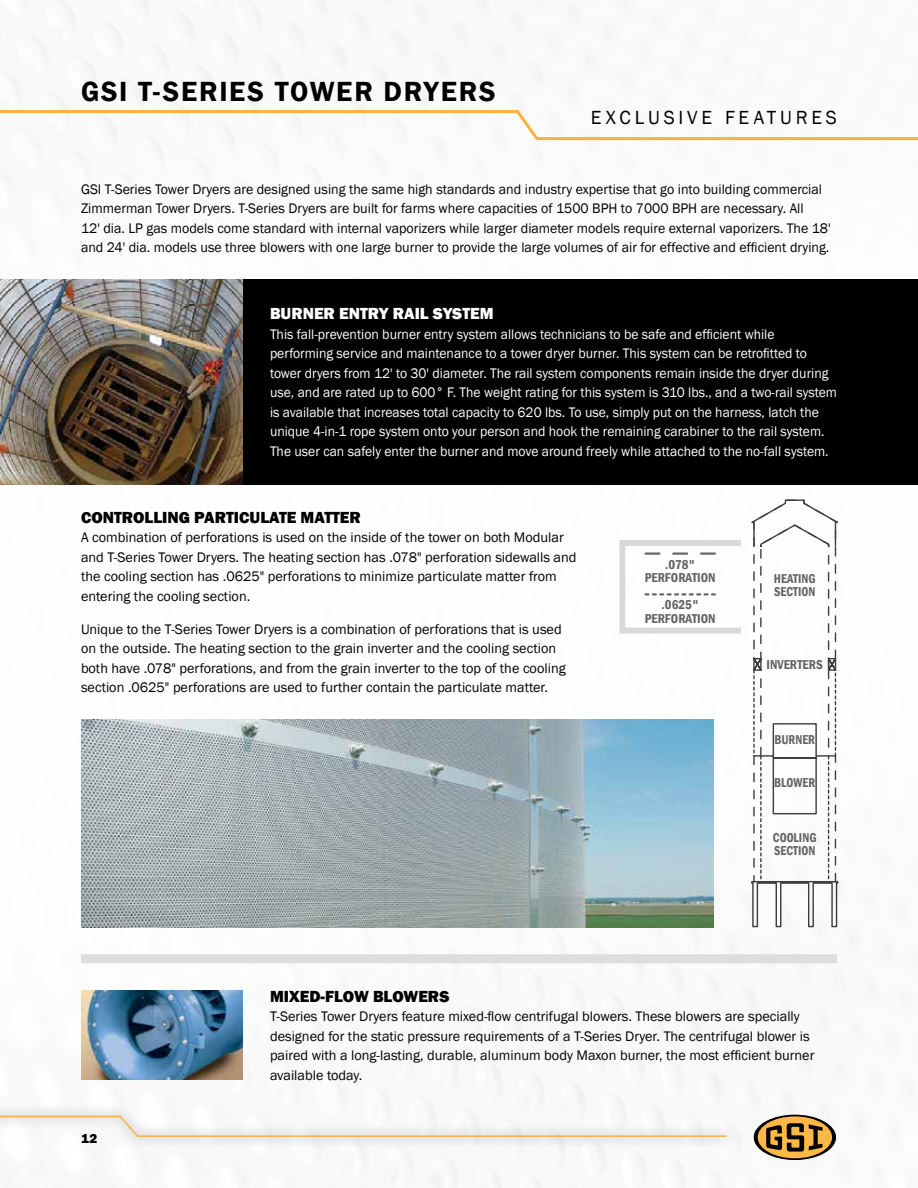
<style>
.page{position:relative;width:918px;height:1188px;background:#fff}
.page>*{position:absolute;margin:0;border:0;box-sizing:border-box;transform-origin:0 0}
.t1{font:600 28.5px "Franklin Gothic";letter-spacing:.055em;color:#000}
.t2{font:19.5px "Franklin Gothic";letter-spacing:.2em;color:#000}
.t3{font:800 16.5px "Franklin Gothic";color:#000}
.t4{font:800 16.5px "Franklin Gothic";color:#fff}
.t5{font:14.25px/19.5px "Franklin Gothic";color:#000}
.t6{font:14.25px/19.5px "Franklin Gothic";color:#fff;scale:.96 1}
.t7{font:800 13.5px "Franklin Gothic";color:#000}
.t8{font:600 condensed 13.2px/13.2px "Franklin Gothic";color:#636466;text-align:center}
.t9{font:600 condensed 13.2px/13.2px "Franklin Gothic";color:#636466;scale:.94 1}
</style>
<div class="page">
<img style="left:0;top:0;width:918px;height:1188px">
<div style="left:0;top:1104px;width:737px;height:45px;background:#000;opacity:.65"></div>
<svg style="left:0;top:1115px;width:728px;height:23px"></svg>
<svg style="left:753px;top:1114px;width:84px;height:47px"></svg>
<div style="left:753px;top:1114px;width:84px;height:47px;border:1px solid #fff;border-radius:50%"></div>
<img style="left:81px;top:719px;width:633px;height:208px">
<div style="left:81px;top:954px;width:756px;height:9px;background:#dcddde"></div>
<svg style="left:0;top:109px;width:918px;height:33px"></svg>
<div style="left:0;top:279px;width:918px;height:205px;background:#000"></div>
<img style="left:0;top:279px;width:243px;height:205px">
<img style="left:81px;top:990px;width:162px;height:90px">
<svg style="left:751px;top:500px;width:87px;height:427px"></svg>
<svg style="left:646px;top:593px;width:69px;height:3px"></svg>
<div style="left:620px;top:540px;width:124px;height:94px;border:6px solid #d7d9da"></div>
<svg style="left:646px;top:552px;width:69px;height:3px"></svg>
<h1 class="t1" style="left:81px;top:74px;width:416px">GSI T-SERIES TOWER DRYERS</h1>
<h2 class="t2" style="left:591px;top:105px;width:248px">EXCLUSIVE FEATURES</h2>
<p class="t5" style="left:81px;top:179px;width:751px">GSI T-Series Tower Dryers are designed using the same high standards and industry expertise that go into building commercial Zimmerman Tower Dryers. T-Series Dryers are built for farms where capacities of 1500 BPH to 7000 BPH are necessary. All<br>12' dia. LP gas models come standard with internal vaporizers while larger diameter models require external vaporizers. The 18' and 24' dia. models use three blowers with one large burner to provide the large volumes of air for effective and efficient drying.</p>
<p class="t4" style="left:270px;top:303px;width:225px">BURNER ENTRY RAIL SYSTEM</p>
<p class="t6" style="left:270px;top:324px;width:592px">This fall-prevention burner entry system allows technicians to be safe and efficient while performing service and maintenance to a tower dryer burner. This system can be retrofitted to tower dryers from 12' to 30' diameter. The rail system components remain inside the dryer during use, and are rated up to 600° F. The weight rating for this system is 310 lbs., and a two-rail system is available that increases total capacity to 620 lbs. To use, simply put on the harness, latch the unique 4-in-1 rope system onto your person and hook the remaining carabiner to the rail system.<br>The user can safely enter the burner and move around freely while attached to the no-fall system.</p>
<p class="t3" style="left:81px;top:507px;width:281px">CONTROLLING PARTICULATE MATTER</p>
<p class="t5" style="left:81px;top:528px;width:497px">A combination of perforations is used on the inside of the tower on both Modular and T-Series Tower Dryers. The heating section has .078" perforation sidewalls and the cooling section has .0625" perforations to minimize particulate matter from entering the cooling section.</p>
<p class="t5" style="left:81px;top:620px;width:486px">Unique to the T-Series Tower Dryers is a combination of perforations that is used on the outside. The heating section to the grain inverter and the cooling section both have .078" perforations, and from the grain inverter to the top of the cooling section .0625" perforations are used to further contain the particulate matter.</p>
<p class="t8" style="left:645px;top:558px;width:73px">.078"<br>PERFORATION</p>
<p class="t8" style="left:645px;top:598px;width:73px">.0625"<br>PERFORATION</p>
<p class="t9" style="left:774px;top:572px;width:46px">HEATING<br>SECTION</p>
<p class="t8" style="left:767px;top:657px;width:58px">INVERTERS</p>
<p class="t9" style="left:774px;top:733px;width:45px">BURNER</p>
<p class="t9" style="left:774px;top:776px;width:45px">BLOWER</p>
<p class="t9" style="left:773px;top:831px;width:48px">COOLING<br>SECTION</p>
<p class="t7" style="left:81px;top:1130px;width:18px">12</p>
<p class="t3" style="left:270px;top:986px;width:181px">MIXED-FLOW BLOWERS</p>
<p class="t5" style="left:270px;top:1007px;width:546px">T-Series Tower Dryers feature mixed-flow centrifugal blowers. These blowers are specially designed for the static pressure requirements of a T-Series Dryer. The centrifugal blower is paired with a long-lasting, durable, aluminum body Maxon burner, the most efficient burner available today.</p>
</div>
